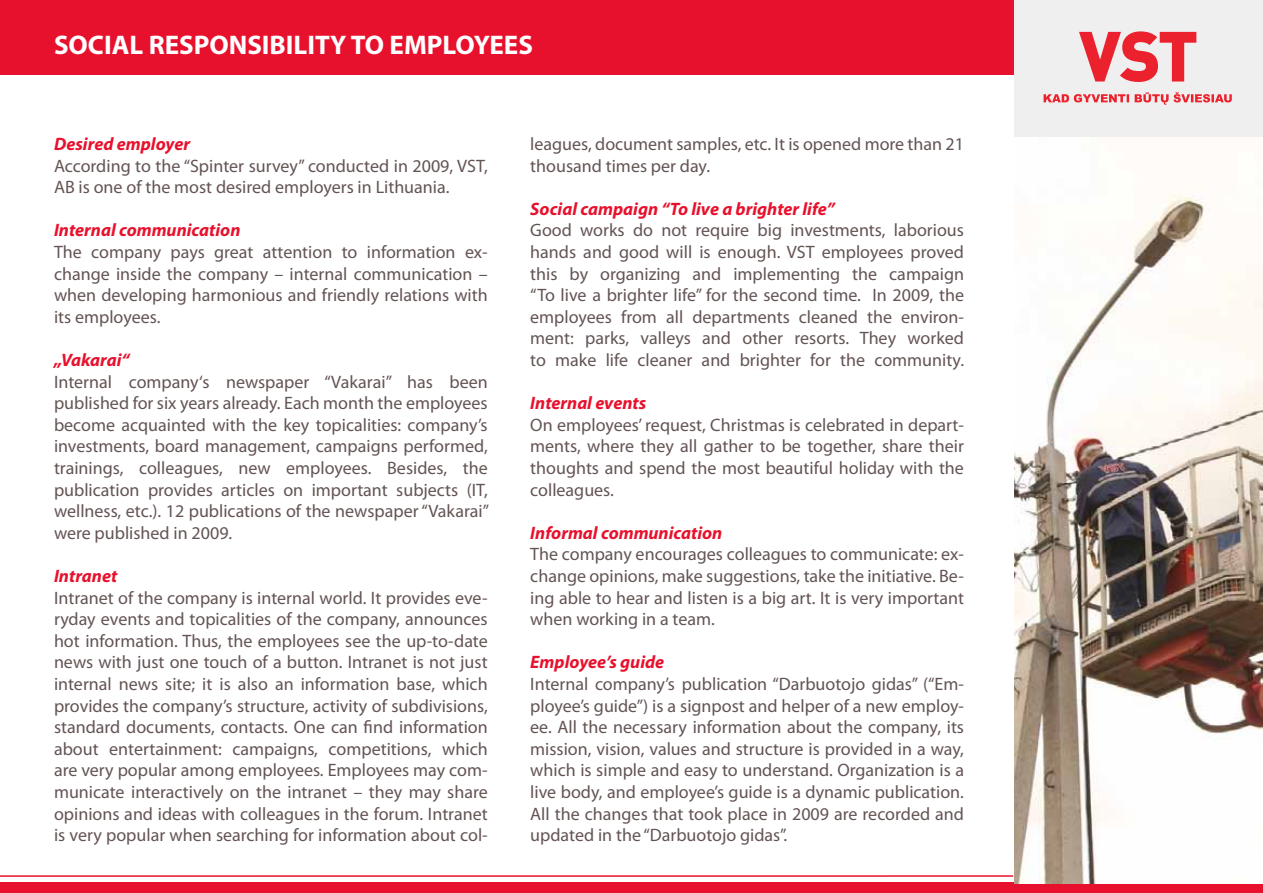
<style>
.page{position:relative;width:1263px;height:893px;background:#fff}
.page>*{position:absolute;margin:0;border:0;box-sizing:border-box;transform-origin:0 0}
.t1{font:700 27px "Myriad Pro";color:#fff}
.t2{font:18px/21.6px "Myriad Pro";color:#645454;text-align:justify}
.t3{font:italic 700 18px "Myriad Pro";color:#e8112d}
</style>
<div class="page">
<hr style="left:0;top:0;width:1px;height:893px;background:#e8112d">
<div style="left:0;top:0;width:1035px;height:75px;background:#e8112d"></div>
<div style="left:1015px;top:0;width:248px;height:138px;background:#efefef"></div>
<svg style="left:1043px;top:92px;width:189px;height:13px"></svg>
<svg style="left:1079px;top:31px;width:117px;height:51px"></svg>
<div style="left:0;top:882px;width:1263px;height:11px;background:#e8112d"></div>
<hr style="left:0;top:875px;width:1013px;height:2px;background:#e8112d">
<img style="left:1014px;top:137px;width:249px;height:746px">
<h1 class="t1" style="left:54px;top:27px;width:480px">SOCIAL RESPONSIBILITY TO EMPLOYEES</h1>
<p class="t3" style="left:54px;top:132px;width:138px">Desired employer</p>
<p class="t2" style="left:54px;top:155px;width:435px">According to the “Spinter survey” conducted in 2009, VST,<br>AB is one of the most desired employers in Lithuania.</p>
<p class="t3" style="left:54px;top:219px;width:188px">Internal communication</p>
<p class="t2" style="left:54px;top:241px;width:435px">The company pays great attention to information ex&shy;change inside the company – internal communication – when developing harmonious and friendly relations with its employees.</p>
<p class="t3" style="left:54px;top:348px;width:77px">„Vakarai“</p>
<p class="t2" style="left:54px;top:371px;width:437px">Internal company‘s newspaper “Vakarai” has been published for six years already. Each month the employees become acquainted with the key topicalities: company’s investments, board management, campaigns performed, trainings, colleagues, new employees. Besides, the publication provides articles on important subjects (IT, wellness, etc.). 12 publications of the newspaper “Vakarai” were published in 2009.</p>
<p class="t3" style="left:54px;top:564px;width:65px">Intranet</p>
<p class="t2" style="left:54px;top:587px;width:435px">Intranet of the company is internal world. It provides eve&shy;ryday events and topicalities of the company, announces hot information. Thus, the employees see the up-to-date news with just one touch of a button. Intranet is not just internal news site; it is also an information base, which provides the company’s structure, activity of subdivisions, standard documents, contacts. One can find information about entertainment: campaigns, competitions, which are very popular among employees. Employees may com&shy;municate interactively on the intranet – they may share opinions and ideas with colleagues in the forum. Intranet is very popular when searching for information about col-</p>
<p class="t2" style="left:530px;top:133px;width:435px">leagues, document samples, etc. It is opened more than 21 thousand times per day.</p>
<p class="t3" style="left:530px;top:197px;width:306px">Social campaign “To live a brighter life”</p>
<p class="t2" style="left:530px;top:219px;width:435px">Good works do not require big investments, laborious hands and good will is enough. VST employees proved this by organizing and implementing the campaign “To live a brighter life” for the second time. In 2009, the employees from all departments cleaned the environ&shy;ment: parks, valleys and other resorts. They worked to make life cleaner and brighter for the community.</p>
<p class="t3" style="left:530px;top:391px;width:117px">Internal events</p>
<p class="t2" style="left:530px;top:414px;width:435px">On employees’ request, Christmas is celebrated in depart&shy;ments, where they all gather to be together, share their thoughts and spend the most beautiful holiday with the colleagues.</p>
<p class="t3" style="left:530px;top:521px;width:194px">Informal communication</p>
<p class="t2" style="left:530px;top:543px;width:435px">The company encourages colleagues to communicate: ex&shy;change opinions, make suggestions, take the initiative. Be&shy;ing able to hear and listen is a big art. It is very important when working in a team.</p>
<p class="t3" style="left:530px;top:651px;width:135px">Employee’s guide</p>
<p class="t2" style="left:530px;top:673px;width:435px">Internal company’s publication “Darbuotojo gidas” (“Em&shy;ployee’s guide”) is a signpost and helper of a new employ&shy;ee. All the necessary information about the company, its mission, vision, values and structure is provided in a way, which is simple and easy to understand. Organization is a live body, and employee’s guide is a dynamic publication.<br>All the changes that took place in 2009 are recorded and updated in the “Darbuotojo gidas”.</p>
</div>
